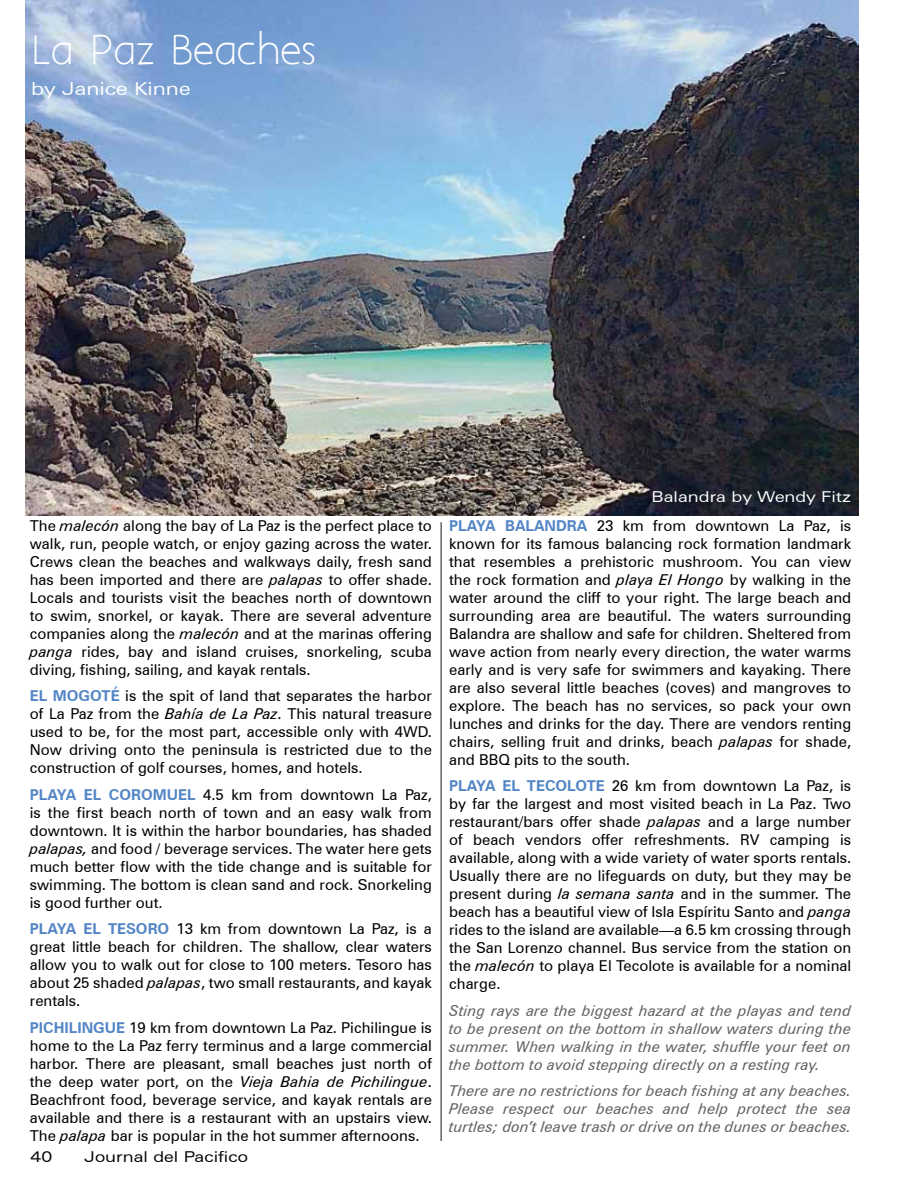
<style>
.page{position:relative;width:915px;height:1191px;background:#fff}
.page>*{position:absolute;margin:0;border:0;box-sizing:border-box;transform-origin:0 0}
.t1{font:36px "Aaargh Normal";color:#fff}
.t2{font:expanded 18px "Zurich BT";color:#fff}
.t3{font:15px/18px "Zurich BT";color:#000;text-align:justify}
.t4{font:italic 15px/18px "Zurich BT";color:#636466;text-align:justify}
.t5{font:700 15px "Zurich BT";color:#5486c6}
.t6{font:expanded 15px "Zurich BT";color:#000}
.t7{font:expanded 15px "Zurich BT";color:#fff}
.s1{font-style:italic}
.s2{font-weight:700;color:#5486c6}
</style>
<div class="page">
<img style="left:25px;top:0;width:832px;height:515px">
<hr style="left:440px;top:522px;width:2px;height:619px;background:#636466">
<h1 class="t1" style="left:31px;top:30px;width:286px">La Paz Beaches</h1>
<p class="t2" style="left:31px;top:78px;width:161px">by Janice Kinne</p>
<p class="t3" style="left:30px;top:515px;width:403px">The <span class="s1">malecón</span> along the bay of La Paz is the perfect place to walk, run, people watch, or enjoy gazing across the water.<br>Crews clean the beaches and walkways daily, fresh sand has been imported and there are <span class="s1">palapas</span> to offer shade.<br>Locals and tourists visit the beaches north of downtown to swim, snorkel, or kayak. There are several adventure companies along the <span class="s1">malecón</span> and at the marinas offering <span class="s1">panga</span> rides, bay and island cruises, snorkeling, scuba diving, fishing, sailing, and kayak rentals.</p>
<p class="t5" style="left:30px;top:685px;width:49px">EL MOGOT</p>
<p class="t3" style="left:30px;top:686px;width:403px;text-indent:81px"><span class="s2">É</span> is the spit of land that separates the harbor of La Paz from the <span class="s1">Bahía de La Paz</span>. This natural treasure used to be, for the most part, accessible only with 4WD.<br>Now driving onto the peninsula is restricted due to the construction of golf courses, homes, and hotels.</p>
<p class="t5" style="left:30px;top:783px;width:20px">PLAYA</p>
<p class="t5" style="left:84px;top:783px;width:48px">EL COROMUEL</p>
<p class="t3" style="left:30px;top:784px;width:403px;text-indent:173px">4.5 km from downtown La Paz, is the first beach north of town and an easy walk from downtown. It is within the harbor boundaries, has shaded <span class="s1">palapas,</span> and food / beverage services. The water here gets much better flow with the tide change and is suitable for swimming. The bottom is clean sand and rock. Snorkeling is good further out.</p>
<p class="t5" style="left:30px;top:918px;width:20px">PLAYA</p>
<p class="t5" style="left:83px;top:918px;width:45px">EL TESORO</p>
<p class="t3" style="left:30px;top:919px;width:403px;text-indent:146px">13 km from downtown La Paz, is a great little beach for children. The shallow, clear waters allow you to walk out for close to 100 meters. Tesoro has about 25 shaded <span class="s1">palapas</span>, two small restaurants, and kayak rentals.</p>
<p class="t5" style="left:30px;top:1016px;width:19px">PICHILINGUE</p>
<p class="t3" style="left:30px;top:1017px;width:403px;text-indent:99px">19 km from downtown La Paz. Pichilingue is home to the La Paz ferry terminus and a large commercial harbor. There are pleasant, small beaches just north of the deep water port, on the <span class="s1">Vieja Bahia de Pichilingue</span>.<br>Beachfront food, beverage service, and kayak rentals are available and there is a restaurant with an upstairs view.<br>The <span class="s1">palapa</span> bar is popular in the hot summer afternoons.</p>
<p class="t6" style="left:31px;top:1148px;width:23px">40</p>
<p class="t6" style="left:85px;top:1148px;width:165px">Journal del Pacifico</p>
<p class="t7" style="left:651px;top:488px;width:201px">Balandra by Wendy Fitz</p>
<p class="t3" style="left:449px;top:515px;width:403px;text-indent:148px">23 km from downtown La Paz, is known for its famous balancing rock formation landmark that resembles a prehistoric mushroom. You can view the rock formation and <span class="s1">playa El Hongo</span> by walking in the water around the cliff to your right. The large beach and surrounding area are beautiful. The waters surrounding Balandra are shallow and safe for children. Sheltered from wave action from nearly every direction, the water warms early and is very safe for swimmers and kayaking. There are also several little beaches (coves) and mangroves to explore. The beach has no services, so pack your own lunches and drinks for the day. There are vendors renting chairs, selling fruit and drinks, beach <span class="s1">palapas</span> for shade, and BBQ pits to the south.</p>
<p class="t5" style="left:449px;top:775px;width:20px">PLAYA</p>
<p class="t5" style="left:502px;top:775px;width:45px">EL TECOLOTE</p>
<p class="t5" style="left:449px;top:514px;width:20px">PLAYA</p>
<p class="t5" style="left:505px;top:514px;width:22px">BALANDRA</p>
<p class="t3" style="left:449px;top:776px;width:403px;text-indent:163px">26 km from downtown La Paz, is by far the largest and most visited beach in La Paz. Two restaurant/bars offer shade <span class="s1">palapas</span> and a large number of beach vendors offer refreshments. RV camping is available, along with a wide variety of water sports rentals.<br>Usually there are no lifeguards on duty, but they may be present during <span class="s1">la semana santa</span> and in the summer. The beach has a beautiful view of Isla Espíritu Santo and <span class="s1">panga </span>rides to the island are available—a 6.5 km crossing through the San Lorenzo channel. Bus service from the station on the <span class="s1">malecón</span> to playa El Tecolote is available for a nominal charge.</p>
<p class="t4" style="left:449px;top:1000px;width:403px">Sting rays are the biggest hazard at the playas and tend to be present on the bottom in shallow waters during the summer. When walking in the water, shuffle your feet on the bottom to avoid stepping directly on a resting ray.</p>
<p class="t4" style="left:449px;top:1081px;width:403px">There are no restrictions for beach fishing at any beaches.<br>Please respect our beaches and help protect the sea turtles; don’t leave trash or drive on the dunes or beaches.</p>
</div>
